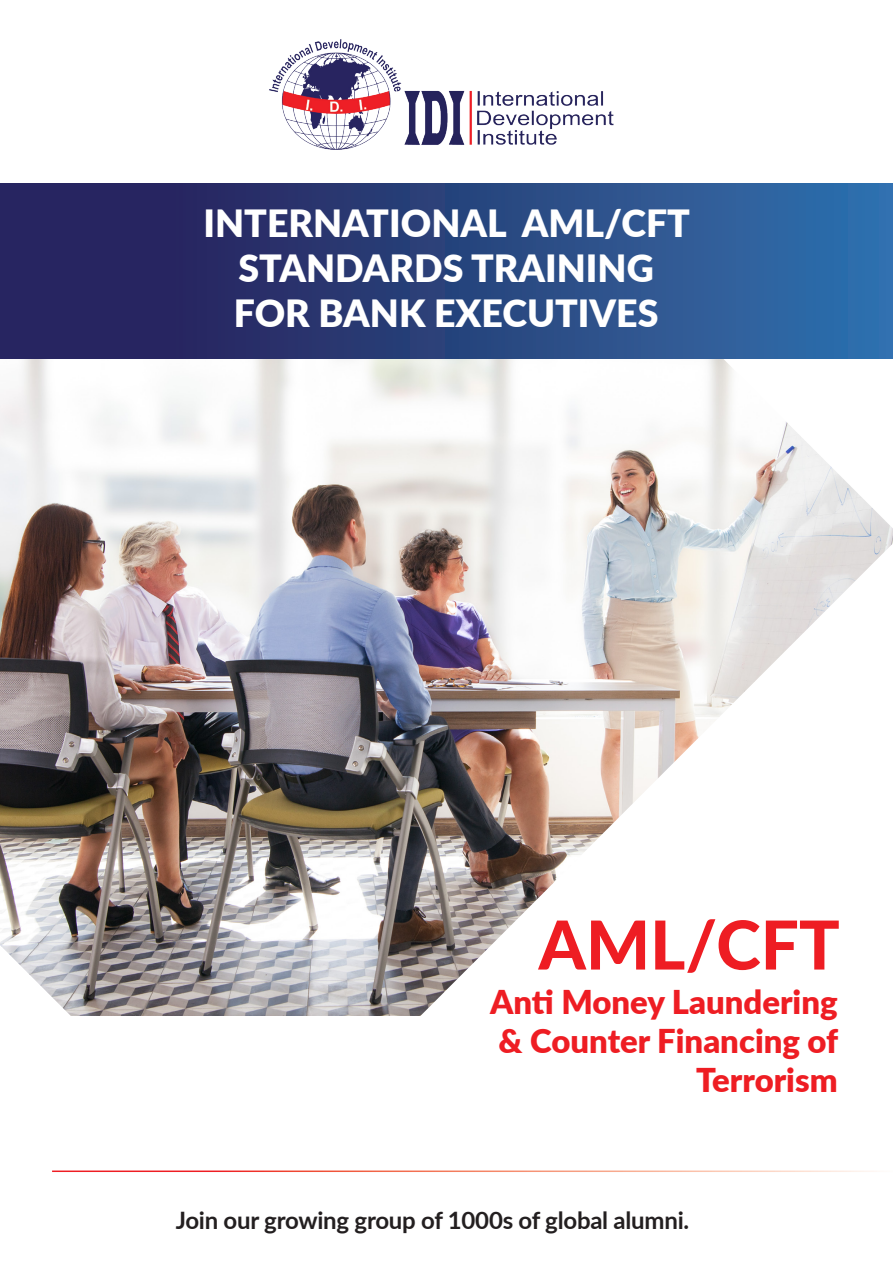
<style>
.page{position:relative;width:893px;height:1263px;background:#fff}
.page>*{position:absolute;margin:0;border:0;box-sizing:border-box;transform-origin:0 0}
.t1{font:800 67.5px "Lato";color:#ee1d23}
.t2{font:900 37.5px/45px "Lato";color:#fff;text-align:center}
.t3{font:900 32.85px/39.5px "Lato";color:#ee1d23;text-align:right}
.t4{font:700 24px "Lato";letter-spacing:-.01em;color:#231f20}
</style>
<div class="page">
<img style="left:0;top:358px;width:893px;height:657px">
<img style="left:269px;top:39px;width:345px;height:111px">
<div style="left:0;top:184px;width:893px;height:174px;background:linear-gradient(to right,#261953,#306faa)"></div>
<p class="t2" style="left:203px;top:199px;width:488px">INTERNATIONAL AML/CFT<br>STANDARDS TRAINING<br>FOR BANK EXECUTIVES</p>
<h1 class="t1" style="left:539px;top:895px;width:303px">AML/CFT</h1>
<p class="t3" style="left:490px;top:980px;width:350px">Anti Money Laundering &amp; Counter Financing of<br>Terrorism</p>
<p class="t4" style="left:176px;top:1203px;width:515px">Join our growing group of 1000s of global alumni.</p>
</div>
